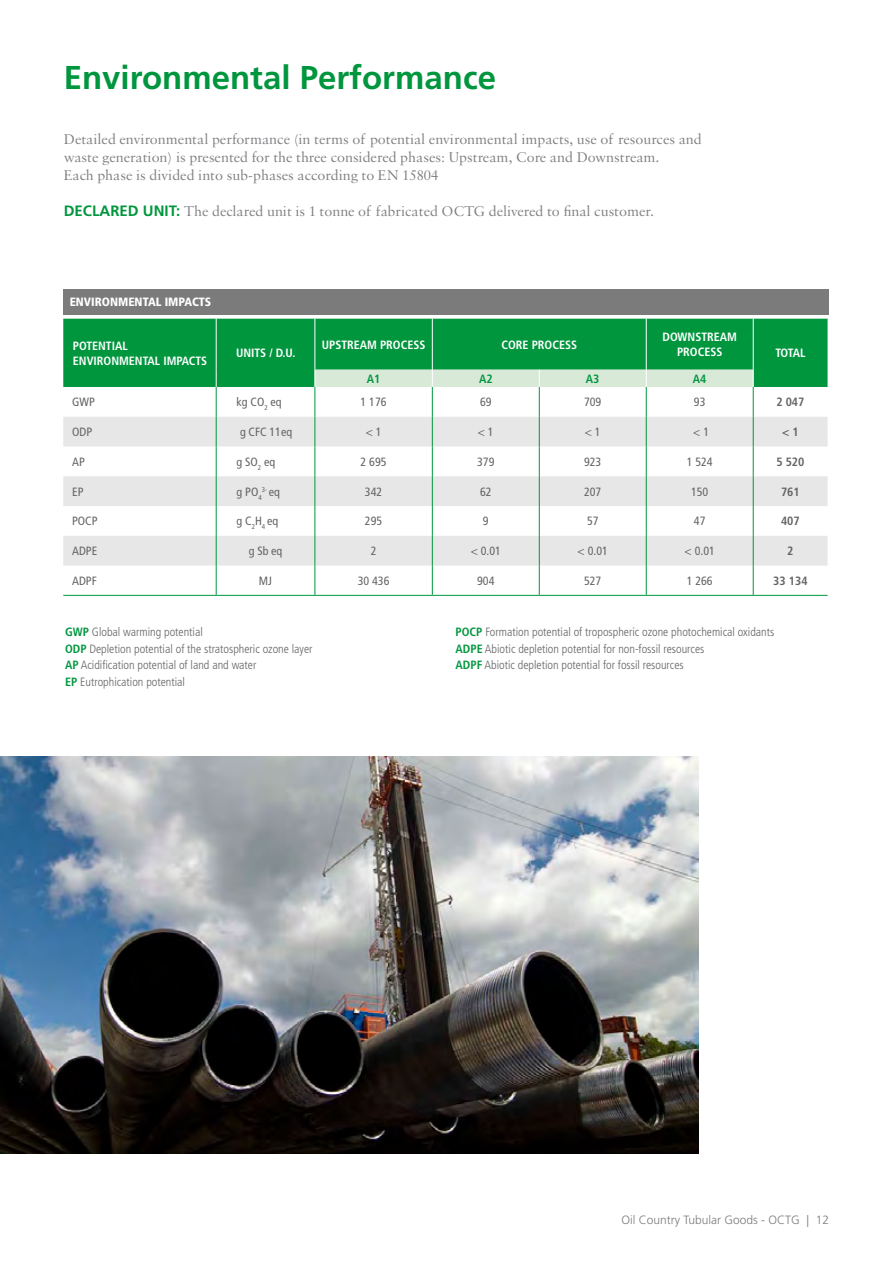
<style>
.page{position:relative;width:893px;height:1263px;background:#fff}
.page>*{position:absolute;margin:0;border:0;box-sizing:border-box;transform-origin:0 0}
.t1{font:700 33px "Frutiger LT Std";color:#00963e}
.t2{font:15px/18px "Sabon MT Std";color:#7f7d81}
.t3{font:300 condensed 12px/16.5px "Frutiger LT Std";color:#646363}
.t4{font:condensed 12px "Frutiger LT Std";color:#646363}
.t5{font:700 condensed 12px/14.4px "Frutiger LT Std";color:#fff}
.t6{font:300 12px "Frutiger LT Std";color:#7c7b7b}
.t7{font:700 condensed 12px "Frutiger LT Std";color:#646363}
.t8{font:900 condensed 12px "Frutiger LT Std";color:#fff}
.t9{font:700 condensed 12px "Frutiger LT Std";color:#00963e}
.t10{font:condensed 7.05px "Frutiger LT Std";color:#646363}
.s1{font-family:"Frutiger LT Std";font-weight:700;color:#00963e}
.s2{font-size:12px}
.s3{font-weight:700;color:#00963e}
</style>
<div class="page">
<div style="left:64px;top:289px;width:765px;height:26px;background:#7c7b7b"></div>
<div style="left:63px;top:319px;width:765px;height:68px;background:#00963e"></div>
<svg style="left:63px;top:417px;width:765px;height:149px;fill:#e7e7e7"></svg>
<hr style="left:753px;top:319px;width:1px;height:51px;background:#fff">
<hr style="left:216px;top:319px;width:1px;height:51px;background:#fff">
<svg style="left:216px;top:370px;width:1px;height:17px"></svg>
<hr style="left:315px;top:319px;width:1px;height:51px;background:#fff">
<hr style="left:432px;top:319px;width:1px;height:51px;background:#fff">
<hr style="left:646px;top:319px;width:1px;height:51px;background:#fff">
<div style="left:315px;top:370px;width:439px;height:17px;background:#d8e9d8"></div>
<hr style="left:216px;top:387px;width:1px;height:30px;background:#00963e">
<svg style="left:216px;top:417px;width:1px;height:29px"></svg>
<hr style="left:216px;top:446px;width:1px;height:30px;background:#00963e">
<hr style="left:216px;top:476px;width:1px;height:30px;background:#00963e">
<hr style="left:216px;top:506px;width:1px;height:30px;background:#00963e">
<hr style="left:216px;top:536px;width:1px;height:30px;background:#00963e">
<svg style="left:216px;top:566px;width:1px;height:29px"></svg>
<hr style="left:63px;top:595px;width:153px;height:1px;background:#00963e">
<hr style="left:216px;top:595px;width:99px;height:1px;background:#00963e">
<hr style="left:315px;top:595px;width:117px;height:1px;background:#00963e">
<hr style="left:432px;top:595px;width:107px;height:1px;background:#00963e">
<hr style="left:539px;top:595px;width:107px;height:1px;background:#00963e">
<hr style="left:646px;top:595px;width:107px;height:1px;background:#00963e">
<hr style="left:753px;top:595px;width:75px;height:1px;background:#00963e">
<hr style="left:314px;top:387px;width:1px;height:30px;background:#00963e">
<hr style="left:432px;top:387px;width:1px;height:30px;background:#00963e">
<hr style="left:539px;top:387px;width:1px;height:30px;background:#00963e">
<hr style="left:646px;top:387px;width:1px;height:30px;background:#00963e">
<hr style="left:753px;top:387px;width:1px;height:30px;background:#00963e">
<svg style="left:314px;top:417px;width:1px;height:29px"></svg>
<svg style="left:432px;top:417px;width:1px;height:29px"></svg>
<svg style="left:539px;top:417px;width:1px;height:29px"></svg>
<svg style="left:646px;top:417px;width:1px;height:29px"></svg>
<svg style="left:753px;top:417px;width:1px;height:29px"></svg>
<hr style="left:314px;top:446px;width:1px;height:30px;background:#00963e">
<hr style="left:432px;top:446px;width:1px;height:30px;background:#00963e">
<hr style="left:539px;top:446px;width:1px;height:30px;background:#00963e">
<hr style="left:646px;top:446px;width:1px;height:30px;background:#00963e">
<hr style="left:753px;top:446px;width:1px;height:30px;background:#00963e">
<hr style="left:314px;top:476px;width:1px;height:30px;background:#00963e">
<hr style="left:432px;top:476px;width:1px;height:30px;background:#00963e">
<hr style="left:539px;top:476px;width:1px;height:30px;background:#00963e">
<hr style="left:646px;top:476px;width:1px;height:30px;background:#00963e">
<hr style="left:753px;top:476px;width:1px;height:30px;background:#00963e">
<hr style="left:314px;top:506px;width:1px;height:30px;background:#00963e">
<hr style="left:432px;top:506px;width:1px;height:30px;background:#00963e">
<hr style="left:539px;top:506px;width:1px;height:30px;background:#00963e">
<hr style="left:646px;top:506px;width:1px;height:30px;background:#00963e">
<hr style="left:753px;top:506px;width:1px;height:30px;background:#00963e">
<hr style="left:314px;top:536px;width:1px;height:30px;background:#00963e">
<hr style="left:432px;top:536px;width:1px;height:30px;background:#00963e">
<hr style="left:539px;top:536px;width:1px;height:30px;background:#00963e">
<hr style="left:646px;top:536px;width:1px;height:30px;background:#00963e">
<hr style="left:753px;top:536px;width:1px;height:30px;background:#00963e">
<svg style="left:314px;top:566px;width:1px;height:29px"></svg>
<svg style="left:432px;top:566px;width:1px;height:29px"></svg>
<svg style="left:539px;top:566px;width:1px;height:29px"></svg>
<svg style="left:646px;top:566px;width:1px;height:29px"></svg>
<svg style="left:753px;top:566px;width:1px;height:29px"></svg>
<img style="left:0;top:756px;width:699px;height:397px">
<h1 class="t1" style="left:64px;top:58px;width:434px">Environmental Performance</h1>
<p class="t2" style="left:64px;top:130px;width:639px">Detailed environmental performance (in terms of potential environmental impacts, use of resources and waste generation) is presented for the three considered phases: Upstream, Core and Downstream.<br>Each phase is divided into sub-phases according to EN 15804</p>
<p class="t2" style="left:64px;top:202px;width:592px"><span class="s1">DECLARED UNIT:</span> The declared unit is 1 tonne of fabricated OCTG delivered to final customer.</p>
<p class="t8" style="left:70px;top:295px;width:143px">ENVIRONMENTAL IMPACTS</p>
<p class="t5" style="left:73px;top:339px;width:136px">POTENTIAL<br>ENVIRONMENTAL IMPACTS</p>
<p class="t5" style="left:236px;top:346px;width:61px">UNITS / D.U.</p>
<p class="t5" style="left:322px;top:337px;width:105px">UPSTREAM PROCESS</p>
<p class="t5" style="left:501px;top:337px;width:77px">CORE PROCESS</p>
<p class="t5" style="left:662px;top:330px;width:76px;text-align:center">DOWNSTREAM<br>PROCESS</p>
<p class="t9" style="left:367px;top:372px;width:15px">A1</p>
<p class="t9" style="left:479px;top:372px;width:15px">A2</p>
<p class="t9" style="left:586px;top:372px;width:15px">A3</p>
<p class="t9" style="left:693px;top:372px;width:15px">A4</p>
<p class="t5" style="left:775px;top:346px;width:31px">TOTAL</p>
<p class="t4" style="left:72px;top:395px;width:24px">GWP</p>
<p class="t4" style="left:237px;top:395px;width:47px">kg CO<sub>2</sub> eq</p>
<p class="t4" style="left:361px;top:395px;width:27px">1 176</p>
<p class="t4" style="left:480px;top:395px;width:13px">69</p>
<p class="t4" style="left:584px;top:395px;width:19px">709</p>
<p class="t4" style="left:694px;top:395px;width:13px">93</p>
<p class="t7" style="left:776px;top:395px;width:30px">2 047</p>
<p class="t4" style="left:72px;top:425px;width:22px">ODP</p>
<p class="t4" style="left:240px;top:425px;width:54px">g CFC 11eq</p>
<p class="t4" style="left:366px;top:425px;width:17px">&lt; 1</p>
<p class="t4" style="left:478px;top:425px;width:17px">&lt; 1</p>
<p class="t4" style="left:585px;top:425px;width:17px">&lt; 1</p>
<p class="t4" style="left:693px;top:425px;width:17px">&lt; 1</p>
<p class="t7" style="left:782px;top:425px;width:18px">&lt; 1</p>
<p class="t4" style="left:72px;top:455px;width:14px">AP</p>
<p class="t4" style="left:237px;top:455px;width:40px">g SO<sub>2</sub> eq</p>
<p class="t4" style="left:361px;top:455px;width:27px">2 695</p>
<p class="t4" style="left:477px;top:455px;width:19px">379</p>
<p class="t4" style="left:584px;top:455px;width:19px">923</p>
<p class="t4" style="left:687px;top:455px;width:27px">1 524</p>
<p class="t7" style="left:776px;top:455px;width:30px">5 520</p>
<p class="t4" style="left:72px;top:484px;width:13px">EP</p>
<p class="t4" style="left:237px;top:484px;width:27px">g PO<sub>4</sub></p>
<p class="t10" style="left:262px;top:485px;width:20px">3- <span class="s2">eq</span></p>
<p class="t4" style="left:365px;top:484px;width:19px">342</p>
<p class="t4" style="left:480px;top:484px;width:13px">62</p>
<p class="t4" style="left:584px;top:484px;width:19px">207</p>
<p class="t4" style="left:691px;top:484px;width:19px">150</p>
<p class="t7" style="left:781px;top:484px;width:20px">761</p>
<p class="t4" style="left:72px;top:514px;width:27px">POCP</p>
<p class="t4" style="left:237px;top:514px;width:43px">g C<sub>2</sub>H<sub>4</sub> eq</p>
<p class="t4" style="left:365px;top:514px;width:19px">295</p>
<p class="t4" style="left:483px;top:514px;width:7px">9</p>
<p class="t4" style="left:587px;top:514px;width:13px">57</p>
<p class="t4" style="left:694px;top:514px;width:13px">47</p>
<p class="t7" style="left:781px;top:514px;width:20px">407</p>
<p class="t4" style="left:72px;top:544px;width:27px">ADPE</p>
<p class="t4" style="left:249px;top:544px;width:35px">g Sb eq</p>
<p class="t4" style="left:371px;top:544px;width:7px">2</p>
<p class="t4" style="left:471px;top:544px;width:32px">&lt; 0.01</p>
<p class="t4" style="left:578px;top:544px;width:32px">&lt; 0.01</p>
<p class="t4" style="left:685px;top:544px;width:32px">&lt; 0.01</p>
<p class="t7" style="left:787px;top:544px;width:8px">2</p>
<p class="t4" style="left:72px;top:574px;width:26px">ADPF</p>
<p class="t4" style="left:259px;top:574px;width:15px">MJ</p>
<p class="t4" style="left:358px;top:574px;width:33px">30 436</p>
<p class="t4" style="left:477px;top:574px;width:19px">904</p>
<p class="t4" style="left:584px;top:574px;width:19px">527</p>
<p class="t4" style="left:687px;top:574px;width:27px">1 266</p>
<p class="t7" style="left:773px;top:574px;width:36px">33 134</p>
<p class="t3" style="left:65px;top:624px;width:249px"><span class="s3">GWP</span> Global warming potential<br><span class="s3">ODP</span> Depletion potential of the stratospheric ozone layer <span class="s3">AP</span> Acidification potential of land and water<br><span class="s3">EP</span> Eutrophication potential</p>
<p class="t3" style="left:456px;top:624px;width:320px"><span class="s3">POCP</span> Formation potential of tropospheric ozone photochemical oxidants<br><span class="s3">ADPE</span> Abiotic depletion potential for non-fossil resources<br><span class="s3">ADPF</span> Abiotic depletion potential for fossil resources</p>
<p class="t6" style="left:622px;top:1213px;width:209px">Oil Country Tubular Goods - OCTG | 12</p>
</div>
